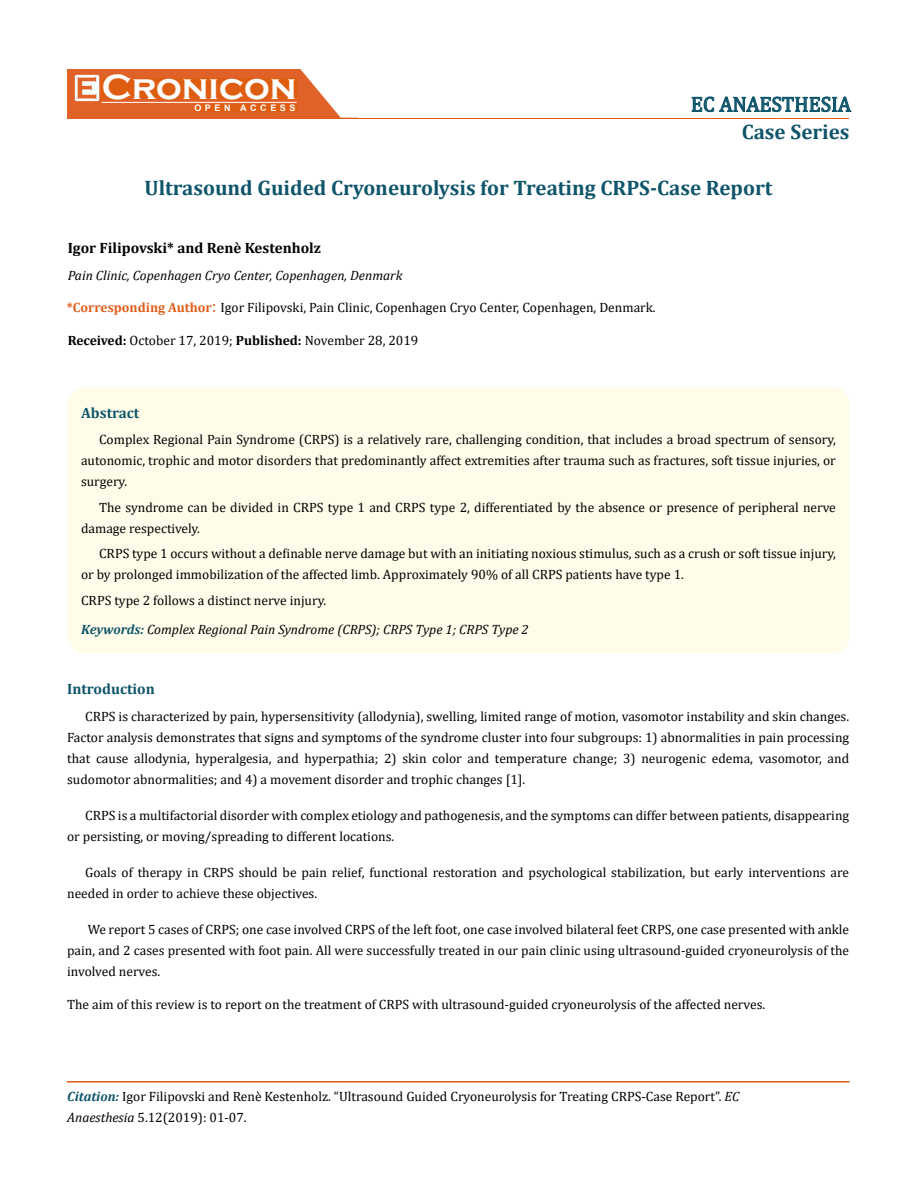
<style>
.page{position:relative;width:917px;height:1188px;background:#fff}
.page>*{position:absolute;margin:0;border:0;box-sizing:border-box;transform-origin:0 0}
.t1{font:700 36px "Copperplate Gothic";color:#fff}
.t2{font:700 21px "Cambria";color:#0e546a}
.t3{font:21px "Cambria";color:#0e546a}
.t4{font:700 15px "Cambria";color:#000}
.t5{font:700 15px "Cambria";color:#0e546a}
.t6{font:13.5px/21px "Cambria";color:#000}
.t7{font:italic 13.5px/29.4px "Cambria";color:#000}
.t8{font:700 9px "Arial";letter-spacing:.4em;color:#fff}
.s1{font-weight:700;color:#e05d1a}
.s2{font-size:18px;color:#e05d1a}
.s3{font-weight:700}
.s4{font-style:normal}
.s5{font-weight:700;color:#0e546a}
.s6{font-weight:700;font-style:italic;color:#0e546a}
.s7{font-style:italic}
</style>
<div class="page">
<div style="left:67px;top:70px;width:290px;height:49px;background:#e06228"></div>
<svg style="left:300px;top:69px;width:58px;height:49px"></svg>
<img style="left:75px;top:75px;width:24px;height:26px">
<div style="left:102px;top:79px;width:195px;height:21px;background:#df5d11"></div>
<div style="left:194px;top:105px;width:103px;height:7px;background:#df5d11"></div>
<svg style="left:691px;top:97px;width:160px;height:15px"></svg>
<hr style="left:102px;top:102px;width:194px;height:1px;background:#fff">
<hr style="left:279px;top:118px;width:569px;height:1px;background:#e05d1a">
<div style="left:67px;top:387px;width:782px;height:266px;background:#fffde9;border-radius:18px"></div>
<h1 class="t1" style="left:102px;top:68px;width:196px">Cronicon</h1>
<p class="t8" style="left:194px;top:102px;width:103px">OPEN ACCESS</p>
<h2 class="t3" style="left:691px;top:92px;width:162px">EC ANAESTHESIA</h2>
<h2 class="t2" style="left:741px;top:117px;width:109px">Case Series</h2>
<h2 class="t2" style="left:144px;top:173px;width:629px">Ultrasound Guided Cryoneurolysis for Treating CRPS-Case Report</h2>
<p class="t4" style="left:68px;top:238px;width:255px">Igor Filipovski* and Renè Kestenholz</p>
<p class="t7" style="left:68px;top:261px;width:336px">Pain Clinic, Copenhagen Cryo Center, Copenhagen, Denmark</p>
<p class="t6" style="left:67px;top:297px;width:590px"><span class="s1">*Corresponding Author</span><span class="s2">:</span> Igor Filipovski, Pain Clinic, Copenhagen Cryo Center, Copenhagen, Denmark.</p>
<p class="t6" style="left:68px;top:329px;width:352px"><span class="s3">Received:</span> October 17, 2019; <span class="s3">Published:</span> November 28, 2019</p>
<p class="t5" style="left:81px;top:403px;width:60px">Abstract</p>
<p class="t6" style="left:81px;top:429px;width:756px;text-align:justify;text-indent:18px">Complex Regional Pain Syndrome (CRPS) is a relatively rare, challenging condition, that includes a broad spectrum of sensory, autonomic, trophic and motor disorders that predominantly affect extremities after trauma such as fractures, soft tissue injuries, or surgery.</p>
<p class="t6" style="left:81px;top:497px;width:756px;text-indent:18px">The syndrome can be divided in CRPS type 1 and CRPS type 2, differentiated by the absence or presence of peripheral nerve damage respectively.</p>
<p class="t6" style="left:81px;top:543px;width:756px;text-indent:18px">CRPS type 1 occurs without a definable nerve damage but with an initiating noxious stimulus, such as a crush or soft tissue injury, or by prolonged immobilization of the affected limb. Approximately 90% of all CRPS patients have type 1.</p>
<p class="t7" style="left:81px;top:585px;width:449px"><span class="s4">CRPS type 2 follows a distinct nerve injury.<br></span><span class="s5">Keywords:</span> Complex Regional Pain Syndrome (CRPS); CRPS Type 1; CRPS Type 2</p>
<p class="t5" style="left:67px;top:678px;width:89px">Introduction</p>
<p class="t6" style="left:67px;top:706px;width:783px;text-align:justify;text-indent:18px">CRPS is characterized by pain, hypersensitivity (allodynia), swelling, limited range of motion, vasomotor instability and skin changes.<br>Factor analysis demonstrates that signs and symptoms of the syndrome cluster into four subgroups: 1) abnormalities in pain processing that cause allodynia, hyperalgesia, and hyperpathia; 2) skin color and temperature change; 3) neurogenic edema, vasomotor, and sudomotor abnormalities; and 4) a movement disorder and trophic changes [1].</p>
<p class="t6" style="left:67px;top:805px;width:783px;text-indent:18px">CRPS is a multifactorial disorder with complex etiology and pathogenesis, and the symptoms can differ between patients, disappearing or persisting, or moving/spreading to different locations.</p>
<p class="t6" style="left:67px;top:862px;width:783px;text-indent:18px">Goals of therapy in CRPS should be pain relief, functional restoration and psychological stabilization, but early interventions are needed in order to achieve these objectives.</p>
<p class="t6" style="left:67px;top:919px;width:783px;text-align:justify;text-indent:21px">We report 5 cases of CRPS; one case involved CRPS of the left foot, one case involved bilateral feet CRPS, one case presented with ankle pain, and 2 cases presented with foot pain. All were successfully treated in our pain clinic using ultrasound-guided cryoneurolysis of the involved nerves.</p>
<p class="t6" style="left:67px;top:994px;width:699px">The aim of this review is to report on the treatment of CRPS with ultrasound-guided cryoneurolysis of the affected nerves.</p>
<p class="t6" style="left:67px;top:1086px;width:673px"><span class="s6">Citation:</span> Igor Filipovski and Renè Kestenholz. “Ultrasound Guided Cryoneurolysis for Treating CRPS-Case Report”. <span class="s7">EC<br>Anaesthesia</span> 5.12(2019): 01-07.</p>
</div>
